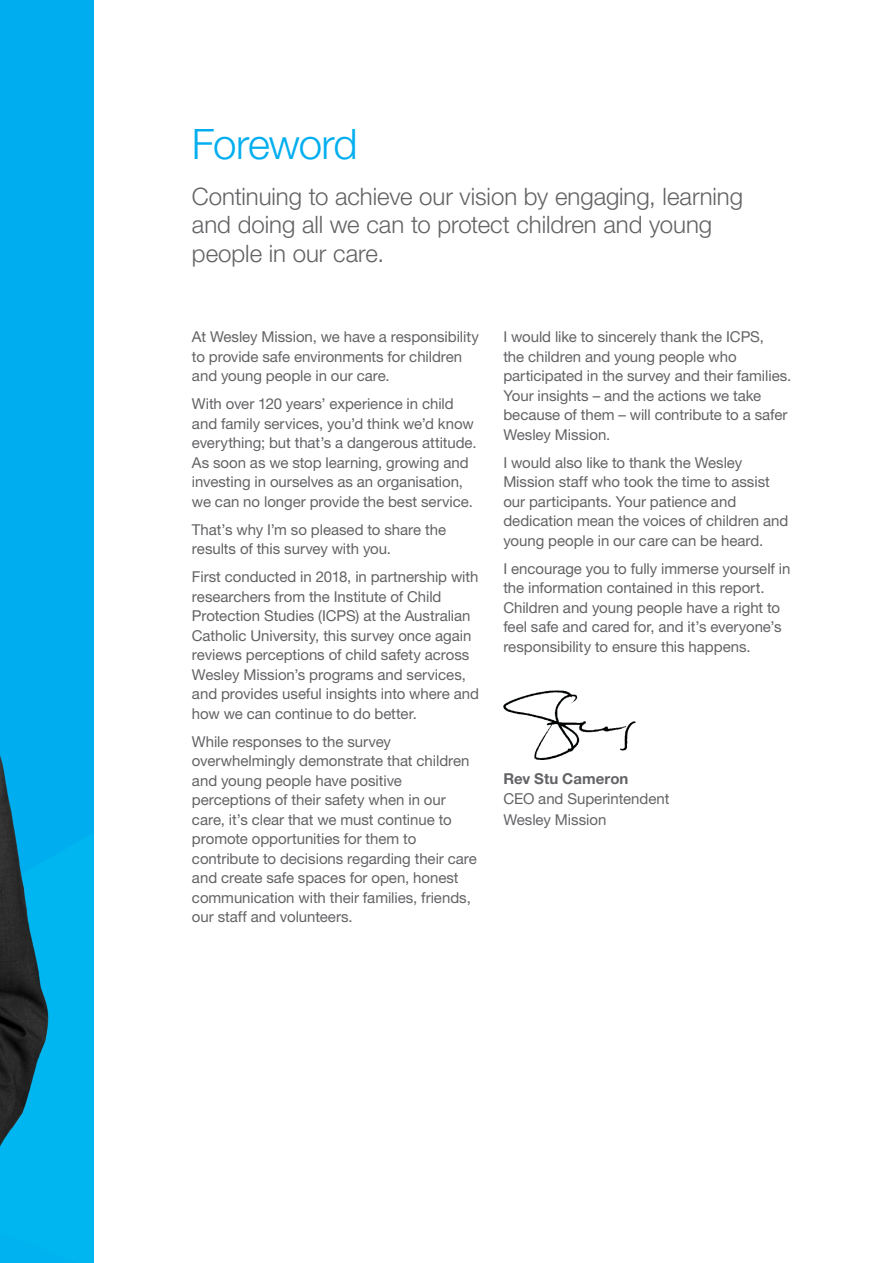
<style>
.page{position:relative;width:893px;height:1263px;background:#fff}
.page>*{position:absolute;margin:0;border:0;box-sizing:border-box;transform-origin:0 0}
.Page_Title{font:42px "Helvetica Neue LT 45 Lt";letter-spacing:-.025em;color:#00aeef}
.Question{font:24px/28.8px "Helvetica Neue LT 45 Lt";color:#636366}
.Body_Copy{font:15px/19.5px "Helvetica Neue LT 55 Rm";letter-spacing:-.005em;color:#636366}
.Body_Copy-2{font:15px "Helvetica Neue LT 75 Bd";letter-spacing:.005em;color:#636366}
</style>
<div class="page">
<div style="left:0;top:0;width:94px;height:1263px;background:#00aeef"></div>
<svg style="left:0;top:795px;width:49px;height:352px"></svg>
<img style="left:503px;top:690px;width:132px;height:69px">
<p class="Page_Title" style="left:192px;top:118px;width:167px">Foreword</p>
<p class="Question" style="left:192px;top:181px;width:553px">Continuing to achieve our vision by engaging, learning and doing all we can to protect children and young people in our care.</p>
<p class="Body_Copy" style="left:192px;top:327px;width:288px">At Wesley Mission, we have a responsibility to provide safe environments for children and young people in our care.</p>
<p class="Body_Copy" style="left:192px;top:394px;width:286px">With over 120 years’ experience in child and family services, you’d think we’d know everything; but that’s a dangerous attitude.<br>As soon as we stop learning, growing and investing in ourselves as an organisation, we can no longer provide the best service.</p>
<p class="Body_Copy" style="left:192px;top:519px;width:256px">That’s why I’m so pleased to share the results of this survey with you.</p>
<p class="Body_Copy" style="left:192px;top:567px;width:289px">First conducted in 2018, in partnership with researchers from the Institute of Child Protection Studies (ICPS) at the Australian Catholic University, this survey once again reviews perceptions of child safety across Wesley Mission’s programs and services, and provides useful insights into where and how we can continue to do better.</p>
<p class="Body_Copy" style="left:192px;top:731px;width:286px">While responses to the survey overwhelmingly demonstrate that children and young people have positive perceptions of their safety when in our care, it’s clear that we must continue to promote opportunities for them to contribute to decisions regarding their care and create safe spaces for open, honest communication with their families, friends, our staff and volunteers.</p>
<p class="Body_Copy" style="left:503px;top:327px;width:290px">I would like to sincerely thank the ICPS,<br>the children and young people who participated in the survey and their families.<br>Your insights – and the actions we take because of them – will contribute to a safer Wesley Mission.</p>
<p class="Body_Copy" style="left:503px;top:452px;width:286px">I would also like to thank the Wesley Mission staff who took the time to assist our participants. Your patience and dedication mean the voices of children and young people in our care can be heard.</p>
<p class="Body_Copy" style="left:503px;top:558px;width:289px">I encourage you to fully immerse yourself in the information contained in this report.<br>Children and young people have a right to feel safe and cared for, and it’s everyone’s responsibility to ensure this happens.</p>
<p class="Body_Copy-2" style="left:503px;top:769px;width:127px">Rev Stu Cameron</p>
<p class="Body_Copy" style="left:503px;top:789px;width:168px">CEO and Superintendent</p>
<p class="Body_Copy" style="left:503px;top:809px;width:104px">Wesley Mission</p>
</div>
